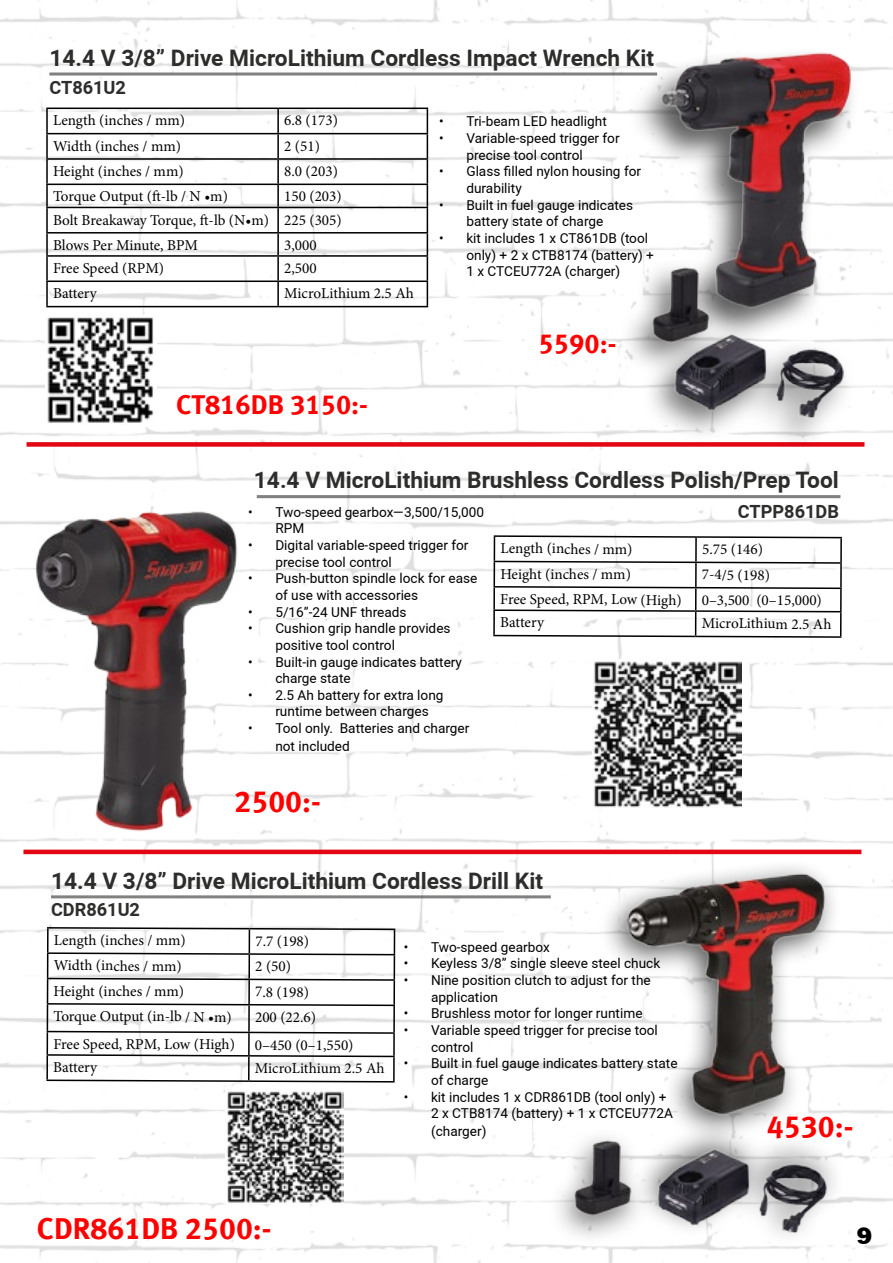
<style>
.page{position:relative;width:893px;height:1263px;background:#fff}
.page>*{position:absolute;margin:0;border:0;box-sizing:border-box;transform-origin:0 0}
.t1{font:30.3px "Meta Bold LF";color:#f00}
.t2{font:27.3px "Meta Bold LF";color:#f00}
.t3{font:800 24.3px "Rockwell";color:#000}
.t4{font:700 22.65px "Roboto";color:#2d2d2c}
.t5{font:700 18.15px "Roboto";color:#2d2d2c}
.t6{font:15.15px/23.1px "Minion Pro";letter-spacing:-.005em;color:#000;text-align:right}
.t7{font:13.65px/16.6px "Roboto";color:#000}
</style>
<div class="page">
<img style="left:0;top:0;width:893px;height:1263px">
<div style="left:626px;top:46px;width:234px;height:300px;background:#000;opacity:.65"></div>
<img style="left:646px;top:15px;width:234px;height:325px">
<svg style="left:49px;top:72px;width:608px;height:4px;background:#9f9f9e"></svg>
<hr style="left:46px;top:108px;width:232px;height:1px;background:#000">
<hr style="left:46px;top:109px;width:2px;height:24px;background:#000">
<hr style="left:278px;top:108px;width:150px;height:1px;background:#000">
<hr style="left:277px;top:109px;width:2px;height:24px;background:#000">
<hr style="left:46px;top:133px;width:232px;height:1px;background:#000">
<hr style="left:46px;top:134px;width:2px;height:24px;background:#000">
<hr style="left:278px;top:133px;width:150px;height:1px;background:#000">
<hr style="left:277px;top:134px;width:2px;height:24px;background:#000">
<hr style="left:46px;top:158px;width:232px;height:2px;background:#000">
<hr style="left:46px;top:160px;width:2px;height:24px;background:#000">
<hr style="left:278px;top:158px;width:150px;height:2px;background:#000">
<hr style="left:277px;top:160px;width:2px;height:24px;background:#000">
<hr style="left:46px;top:184px;width:232px;height:1px;background:#000">
<hr style="left:46px;top:185px;width:2px;height:22px;background:#000">
<hr style="left:278px;top:184px;width:150px;height:1px;background:#000">
<hr style="left:277px;top:185px;width:2px;height:22px;background:#000">
<hr style="left:46px;top:207px;width:232px;height:1px;background:#000">
<hr style="left:46px;top:208px;width:2px;height:24px;background:#000">
<hr style="left:278px;top:207px;width:150px;height:1px;background:#000">
<hr style="left:277px;top:208px;width:2px;height:24px;background:#000">
<hr style="left:46px;top:232px;width:232px;height:2px;background:#000">
<hr style="left:46px;top:234px;width:2px;height:21px;background:#000">
<hr style="left:278px;top:232px;width:150px;height:2px;background:#000">
<hr style="left:277px;top:234px;width:2px;height:21px;background:#000">
<hr style="left:46px;top:255px;width:232px;height:2px;background:#000">
<hr style="left:46px;top:257px;width:2px;height:23px;background:#000">
<hr style="left:278px;top:255px;width:150px;height:2px;background:#000">
<hr style="left:277px;top:257px;width:2px;height:23px;background:#000">
<hr style="left:46px;top:280px;width:232px;height:2px;background:#000">
<hr style="left:46px;top:282px;width:2px;height:24px;background:#000">
<hr style="left:278px;top:280px;width:150px;height:2px;background:#000">
<hr style="left:277px;top:282px;width:2px;height:24px;background:#000">
<svg style="left:427px;top:109px;width:1px;height:197px"></svg>
<hr style="left:46px;top:306px;width:232px;height:1px;background:#000">
<hr style="left:278px;top:306px;width:150px;height:1px;background:#000">
<div style="left:27px;top:442px;width:837px;height:5px;background:#e30613"></div>
<div style="left:641px;top:325px;width:214px;height:127px;background:#000;opacity:.54"></div>
<img style="left:662px;top:319px;width:194px;height:114px">
<div style="left:618px;top:257px;width:102px;height:119px;background:#000;opacity:.54"></div>
<img style="left:628px;top:249px;width:107px;height:95px">
<hr style="left:23px;top:850px;width:838px;height:4px;background:#e30613">
<img style="left:604px;top:840px;width:243px;height:309px">
<hr style="left:46px;top:1056px;width:2px;height:23px;background:#000">
<svg style="left:45px;top:926px;width:352px;height:132px"></svg>
<hr style="left:248px;top:1056px;width:2px;height:24px;background:#000">
<hr style="left:393px;top:1057px;width:2px;height:24px;background:#000">
<svg style="left:45px;top:1079px;width:351px;height:4px"></svg>
<div style="left:632px;top:1120px;width:213px;height:127px;background:#000;opacity:.54"></div>
<img style="left:644px;top:1133px;width:195px;height:115px">
<div style="left:547px;top:1127px;width:102px;height:119px;background:#000;opacity:.54"></div>
<img style="left:549px;top:1122px;width:107px;height:95px">
<hr style="left:51px;top:895px;width:500px;height:3px;background:#2d2d2c">
<img style="left:226px;top:1090px;width:118px;height:113px">
<img style="left:45px;top:315px;width:112px;height:111px">
<hr style="left:493px;top:562px;width:2px;height:24px;background:#000">
<svg style="left:492px;top:535px;width:351px;height:29px"></svg>
<hr style="left:695px;top:563px;width:2px;height:24px;background:#000">
<hr style="left:840px;top:564px;width:2px;height:23px;background:#000">
<hr style="left:493px;top:587px;width:2px;height:22px;background:#000">
<svg style="left:492px;top:585px;width:351px;height:5px"></svg>
<hr style="left:695px;top:588px;width:2px;height:22px;background:#000">
<hr style="left:840px;top:589px;width:2px;height:22px;background:#000">
<svg style="left:492px;top:609px;width:351px;height:30px"></svg>
<hr style="left:257px;top:495px;width:583px;height:3px;background:#2d2d2c">
<img style="left:13px;top:486px;width:249px;height:362px">
<img style="left:592px;top:660px;width:149px;height:148px">
<h3 class="t4" style="left:49px;top:45px;width:606px">14.4 V 3/8” Drive MicroLithium Cordless Impact Wrench Kit</h3>
<h3 class="t5" style="left:49px;top:76px;width:78px">CT861U2</h3>
<p class="t6" style="left:53px;top:109px;width:134px">Length (inches / mm)</p>
<p class="t6" style="left:284px;top:109px;width:55px">6.8 (173)</p>
<p class="t6" style="left:53px;top:134px;width:130px">Width (inches / mm)</p>
<p class="t6" style="left:284px;top:134px;width:37px">2 (51)</p>
<p class="t6" style="left:53px;top:160px;width:132px">Height (inches / mm)</p>
<p class="t6" style="left:284px;top:160px;width:55px">8.0 (203)</p>
<p class="t6" style="left:53px;top:185px;width:176px">Torque Output (ft-lb / N •m)</p>
<p class="t7" style="left:439px;top:113px;width:169px">• Tri-beam LED headlight</p>
<p class="t7" style="left:466px;top:130px;width:155px;text-indent:-27px">• Variable-speed trigger for precise tool control</p>
<p class="t7" style="left:466px;top:163px;width:176px;text-indent:-27px">• Glass filled nylon housing for durability</p>
<p class="t7" style="left:439px;top:197px;width:196px;text-align:center">• Built in fuel gauge indicates battery state of charge</p>
<p class="t7" style="left:466px;top:230px;width:189px;text-indent:-27px">• kit includes 1 x CT861DB (tool only) + 2 x CTB8174 (battery) +<br>1 x CTCEU772A (charger)</p>
<p class="t6" style="left:53px;top:185px;width:290px">150 (203)<br>Bolt Breakaway Torque, ft-lb (N•m) 225 (305)</p>
<p class="t6" style="left:53px;top:234px;width:147px">Blows Per Minute, BPM</p>
<p class="t6" style="left:284px;top:234px;width:34px">3,000</p>
<p class="t6" style="left:53px;top:257px;width:113px">Free Speed (RPM)</p>
<p class="t6" style="left:284px;top:257px;width:34px">2,500</p>
<p class="t6" style="left:53px;top:282px;width:45px">Battery</p>
<p class="t6" style="left:284px;top:282px;width:131px">MicroLithium 2.5 Ah</p>
<h2 class="t2" style="left:176px;top:388px;width:193px">CT816DB 3150:-</h2>
<h2 class="t2" style="left:539px;top:327px;width:79px">5590:-</h2>
<h3 class="t4" style="left:254px;top:466px;width:586px">14.4 V MicroLithium Brushless Cordless Polish/Prep Tool</h3>
<h3 class="t5" style="left:738px;top:501px;width:103px">CTPP861DB</h3>
<p class="t7" style="left:275px;top:503px;width:210px;text-indent:-27px">• Two-speed gearbox—3,500/15,000<br>RPM</p>
<p class="t7" style="left:275px;top:537px;width:195px;text-indent:-27px">• Digital variable-speed trigger for precise tool control</p>
<p class="t7" style="left:275px;top:570px;width:204px;text-indent:-27px">• Push-button spindle lock for ease of use with accessories</p>
<p class="t7" style="left:248px;top:603px;width:160px">• 5/16”-24 UNF threads</p>
<p class="t7" style="left:275px;top:620px;width:177px;text-indent:-27px">• Cushion grip handle provides positive tool control</p>
<p class="t7" style="left:275px;top:653px;width:188px;text-indent:-27px">• Built-in gauge indicates battery charge state</p>
<p class="t7" style="left:275px;top:687px;width:170px;text-indent:-27px">• 2.5 Ah battery for extra long runtime between charges</p>
<p class="t7" style="left:275px;top:719px;width:196px;line-height:18.1px;text-indent:-27px">• Tool only. Batteries and charger not included</p>
<p class="t6" style="left:500px;top:537px;width:134px">Length (inches / mm)</p>
<p class="t6" style="left:702px;top:538px;width:63px">5.75 (146)</p>
<p class="t6" style="left:500px;top:562px;width:132px">Height (inches / mm)</p>
<p class="t6" style="left:702px;top:563px;width:70px">7-4/5 (198)</p>
<p class="t6" style="left:500px;top:588px;width:183px">Free Speed, RPM, Low (High)</p>
<p class="t6" style="left:702px;top:589px;width:122px">0–3,500 (0–15,000)</p>
<p class="t6" style="left:500px;top:611px;width:45px">Battery</p>
<p class="t6" style="left:702px;top:612px;width:131px">MicroLithium 2.5 Ah</p>
<h1 class="t1" style="left:234px;top:783px;width:88px">2500:-</h1>
<h3 class="t4" style="left:51px;top:868px;width:493px">14.4 V 3/8” Drive MicroLithium Cordless Drill Kit</h3>
<h3 class="t5" style="left:51px;top:899px;width:91px">CDR861U2</h3>
<p class="t6" style="left:54px;top:929px;width:134px">Length (inches / mm)</p>
<p class="t6" style="left:255px;top:929px;width:55px">7.7 (198)</p>
<p class="t6" style="left:54px;top:954px;width:130px">Width (inches / mm)</p>
<p class="t6" style="left:255px;top:955px;width:37px">2 (50)</p>
<p class="t6" style="left:54px;top:979px;width:132px">Height (inches / mm)</p>
<p class="t6" style="left:255px;top:980px;width:55px">7.8 (198)</p>
<p class="t6" style="left:53px;top:1005px;width:180px">Torque Output (in-lb / N •m)</p>
<p class="t6" style="left:255px;top:1005px;width:63px">200 (22.6)</p>
<p class="t6" style="left:53px;top:1033px;width:183px">Free Speed, RPM, Low (High)</p>
<p class="t6" style="left:255px;top:1033px;width:100px">0–450 (0–1,550)</p>
<p class="t6" style="left:53px;top:1056px;width:45px">Battery</p>
<p class="t6" style="left:255px;top:1057px;width:131px">MicroLithium 2.5 Ah</p>
<p class="t7" style="left:404px;top:938px;width:147px">• Two-speed gearbox</p>
<p class="t7" style="left:404px;top:955px;width:258px">• Keyless 3/8” single sleeve steel chuck</p>
<p class="t7" style="left:431px;top:972px;width:221px;text-indent:-27px">• Nine position clutch to adjust for the application</p>
<p class="t7" style="left:404px;top:1005px;width:240px">• Brushless motor for longer runtime</p>
<p class="t7" style="left:431px;top:1022px;width:228px;text-indent:-27px">• Variable speed trigger for precise tool control</p>
<p class="t7" style="left:431px;top:1055px;width:248px;text-indent:-27px">• Built in fuel gauge indicates battery state of charge</p>
<p class="t7" style="left:431px;top:1088px;width:243px;text-indent:-27px">• kit includes 1 x CDR861DB (tool only) +<br>2 x CTB8174 (battery) + 1 x CTCEU772A</p>
<p class="t7" style="left:431px;top:1123px;width:57px">(charger)</p>
<h1 class="t1" style="left:37px;top:1210px;width:236px">CDR861DB 2500:-</h1>
<h1 class="t1" style="left:767px;top:1108px;width:88px">4530:-</h1>
<h3 class="t3" style="left:856px;top:1222px;width:18px">9</h3>
</div>
